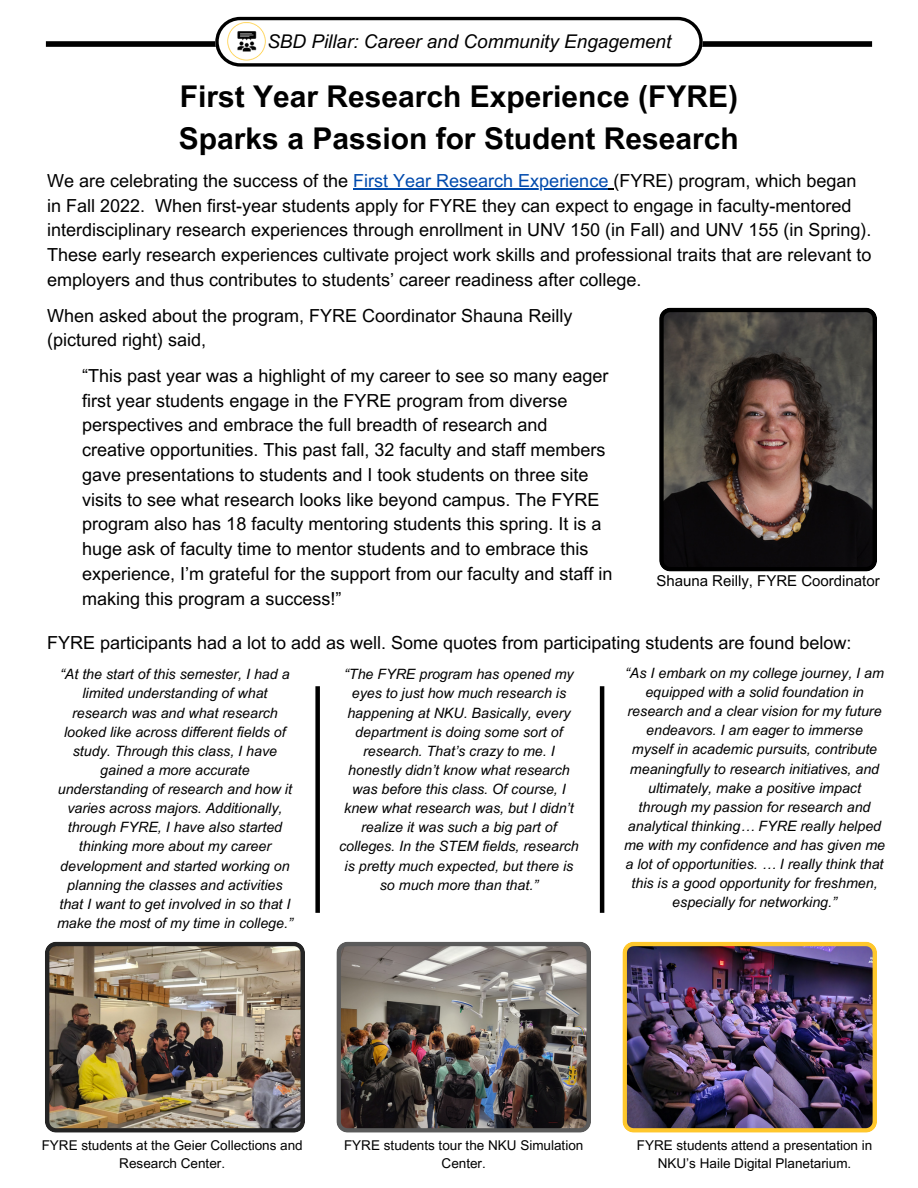
<style>
.page{position:relative;width:918px;height:1188px;background:#fff}
.page>*{position:absolute;margin:0;border:0;box-sizing:border-box;transform-origin:0 0}
.t1{font:700 30px/41.7px "Arial MT Pro";color:#000}
.t2{font:italic 18.9px "Arial MT Pro";color:#000}
.t3{font:18px/24.8px "Arial MT Pro";color:#000}
.t4{font:15px "Arial MT Pro";color:#000}
.t5{font:italic 14.25px/19.2px "Arial MT Pro";color:#000;text-align:center}
.t6{font:13.5px/18px "Arial MT Pro";color:#000;text-align:center}
.s1{color:#004aad}
</style>
<div class="page">
<svg style="left:659px;top:308px;width:218px;height:264px"></svg>
<img style="left:622px;top:942px;width:255px;height:191px">
<img style="left:336px;top:942px;width:255px;height:191px">
<img style="left:45px;top:942px;width:260px;height:191px">
<hr style="left:353px;top:188px;width:255px;height:1px;background:#004aad">
<div style="left:315px;top:686px;width:5px;height:227px;background:#000"></div>
<hr style="left:600px;top:686px;width:4px;height:227px;background:#000">
<div style="left:46px;top:41px;width:826px;height:6px;background:#000"></div>
<svg style="left:215px;top:17px;width:487px;height:49px"></svg>
<img style="left:227px;top:22px;width:39px;height:39px">
<p class="t2" style="left:267px;top:34px;width:405px">SBD Pillar: Career and Community Engagement</p>
<h2 class="t1" style="left:179px;top:80px;width:561px">First Year Research Experience (FYRE)<br>Sparks a Passion for Student Research</h2>
<h2 class="t3" style="left:47px;top:170px;width:811px">We are celebrating the success of the <span class="s1">First Year Research Experience</span> (FYRE) program, which began</h2>
<p class="t3" style="left:47px;top:195px;width:826px">in Fall 2022. When first-year students apply for FYRE they can expect to engage in faculty-mentored interdisciplinary research experiences through enrollment in UNV 150 (in Fall) and UNV 155 (in Spring).<br>These early research experiences cultivate project work skills and professional traits that are relevant to employers and thus contributes to students’ career readiness after college.</p>
<p class="t3" style="left:47px;top:305px;width:527px">When asked about the program, FYRE Coordinator Shauna Reilly (pictured right) said,</p>
<p class="t3" style="left:82px;top:366px;width:532px">“This past year was a highlight of my career to see so many eager first year students engage in the FYRE program from diverse perspectives and embrace the full breadth of research and creative opportunities. This past fall, 32 faculty and staff members gave presentations to students and I took students on three site visits to see what research looks like beyond campus. The FYRE program also has 18 faculty mentoring students this spring. It is a huge ask of faculty time to mentor students and to embrace this experience, I’m grateful for the support from our faculty and staff in making this program a success!”</p>
<p class="t3" style="left:47px;top:633px;width:806px">FYRE participants had a lot to add as well. Some quotes from participating students are found below:</p>
<p class="t4" style="left:656px;top:576px;width:225px">Shauna Reilly, FYRE Coordinator</p>
<h2 class="t5" style="left:57px;top:667px;width:237px">“At the start of this semester, I had a limited understanding of what research was and what research looked like across different fields of study. Through this class, I have gained a more accurate understanding of research and how it varies across majors. Additionally, through FYRE, I have also started thinking more about my career development and started working on planning the classes and activities that I want to get involved in so that I make the most of my time in college.”</h2>
<p class="t5" style="left:339px;top:667px;width:241px">“The FYRE program has opened my eyes to just how much research is happening at NKU. Basically, every department is doing some sort of research. That’s crazy to me. I honestly didn’t know what research was before this class. Of course, I knew what research was, but I didn’t realize it was such a big part of colleges. In the STEM fields, research is pretty much expected, but there is so much more than that.”</p>
<p class="t5" style="left:624px;top:665px;width:263px">“As I embark on my college journey, I am equipped with a solid foundation in research and a clear vision for my future endeavors. I am eager to immerse myself in academic pursuits, contribute meaningfully to research initiatives, and ultimately, make a positive impact through my passion for research and analytical thinking… FYRE really helped me with my confidence and has given me a lot of opportunities. … I really think that this is a good opportunity for freshmen, especially for networking.”</p>
<p class="t6" style="left:42px;top:1138px;width:263px">FYRE students at the Geier Collections and<br>Research Center.</p>
<p class="t6" style="left:344px;top:1138px;width:241px">FYRE students tour the NKU Simulation<br>Center.</p>
<p class="t6" style="left:637px;top:1138px;width:237px">FYRE students attend a presentation in<br>NKU’s Haile Digital Planetarium.</p>
</div>
